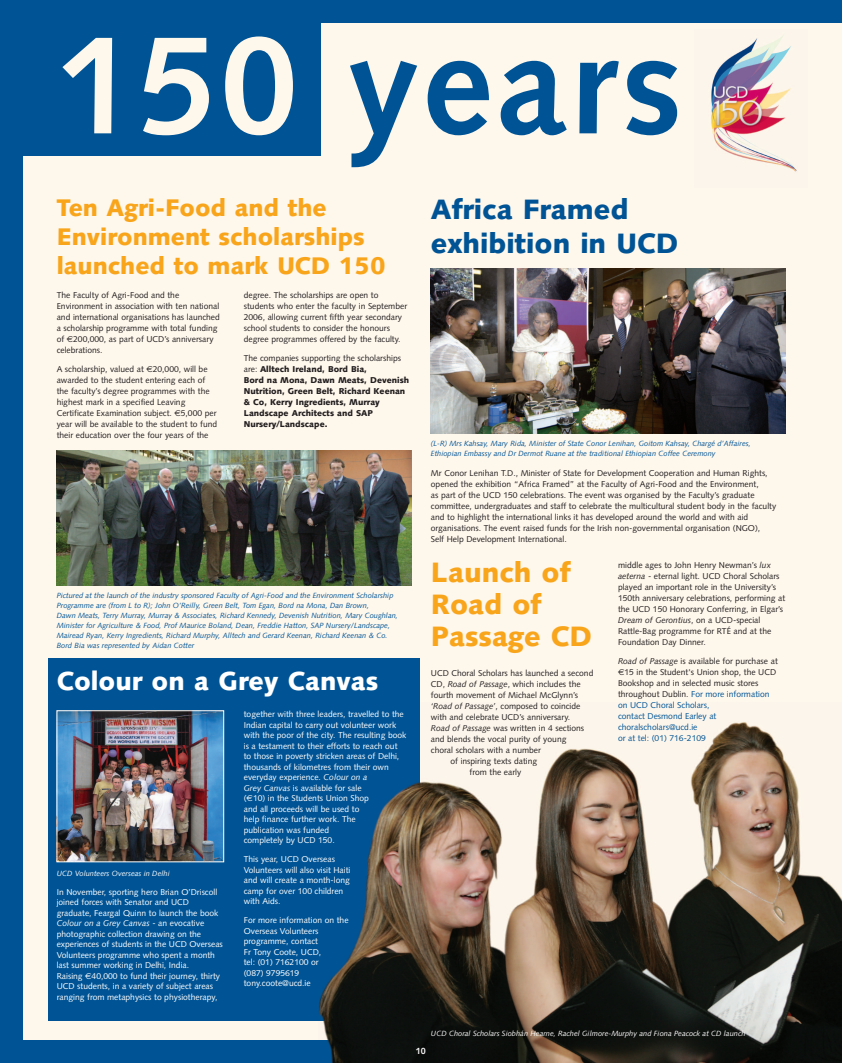
<style>
.page{position:relative;width:842px;height:1063px;background:#fef7ec}
.page>*{position:absolute;margin:0;border:0;box-sizing:border-box;transform-origin:0 0}
.t1{font:700 140px "Syntax";letter-spacing:.03em;color:#005495}
.t2{font:900 28px/33.7px "Syntax";color:#005495}
.t3{font:900 28px/32px "Syntax";color:#f9a51b}
.t4{font:900 26px "Syntax";color:#fff}
.t5{font:900 24px/28.9px "Syntax";color:#f9a51b}
.t6{font:700 9px "Syntax";color:#fff}
.t7{font:8.5px/11px "Syntax";color:#231f20}
.t8{font:8.5px/10.5px "Syntax";color:#fff}
.t9{font:900 8.5px/11px "Syntax";color:#231f20}
.t10{font:italic 7.5px/10px "Syntax";color:#005495}
.t11{font:italic 7.5px "Syntax";color:#fff}
.s1{color:#fef7ec}
.s2{font-family:"Euro Sans"}
.s3{font-weight:400}
.s4{font-style:italic}
.s5{color:#005495}
</style>
<div class="page">
<img style="left:318px;top:722px;width:524px;height:318px">
<div style="left:48px;top:658px;width:372px;height:362px;background:#005495"></div>
<div style="left:0;top:0;width:23px;height:1063px;background:#005495"></div>
<div style="left:0;top:0;width:842px;height:23px;background:#005495"></div>
<div style="left:16px;top:0;width:304px;height:156px;background:#005495"></div>
<img style="left:57px;top:450px;width:354px;height:136px">
<img style="left:431px;top:268px;width:354px;height:165px">
<div style="left:0;top:1040px;width:842px;height:23px;background:#005495"></div>
<img style="left:327px;top:1040px;width:515px;height:23px">
<img style="left:318px;top:782px;width:102px;height:238px">
<img style="left:59px;top:712px;width:163px;height:148px">
<div style="left:57px;top:710px;width:167px;height:152px;border:1px solid #fff"></div>
<img style="left:711px;top:36px;width:86px;height:136px">
<h1 class="t1" style="left:57px;top:28px;width:627px"><span class="s1">150</span> years</h1>
<h3 class="t5" style="left:57px;top:196px;width:330px">Ten Agri-Food and the<br>Environment scholarships launched to mark UCD 150</h3>
<p class="t7" style="left:57px;top:290px;width:165px">The Faculty of Agri-Food and the Environment in association with ten national and international organisations has launched a scholarship programme with total funding of <span class="s2">€</span>200,000, as part of UCD’s anniversary celebrations.</p>
<p class="t7" style="left:57px;top:365px;width:162px">A scholarship, valued at <span class="s2">€</span>20,000, will be awarded to the student entering each of the faculty’s degree programmes with the highest mark in a specified Leaving Certificate Examination subject. <span class="s2">€</span>5,000 per year will be available to the student to fund their education over the four years of the</p>
<p class="t7" style="left:244px;top:290px;width:165px">degree. The scholarships are open to students who enter the faculty in September 2006, allowing current fifth year secondary school students to consider the honours degree programmes offered by the faculty.</p>
<p class="t9" style="left:244px;top:354px;width:167px"><span class="s3">The companies supporting the scholarships are:</span> Alltech Ireland, Bord Bia,<br>Bord na Mona, Dawn Meats, Devenish Nutrition, Green Belt, Richard Keenan &amp; Co, Kerry Ingredients, Murray Landscape Architects and SAP Nursery/Landscape.</p>
<p class="t10" style="left:57px;top:591px;width:343px">Pictured at the launch of the industry sponsored Faculty of Agri-Food and the Environment Scholarship Programme are (from L to R); John O’Reilly, Green Belt, Tom Egan, Bord na Mona, Dan Brown,<br>Dawn Meats, Terry Murray, Murray &amp; Associates, Richard Kennedy, Devenish Nutrition, Mary Coughlan, Minister for Agriculture &amp; Food, Prof Maurice Boland, Dean, Freddie Hatton, SAP Nursery/Landscape, Mairead Ryan, Kerry Ingredients, Richard Murphy, Alltech and Gerard Keenan, Richard Keenan &amp; Co.<br>Bord Bia was represented by Aidan Cotter</p>
<h3 class="t4" style="left:57px;top:671px;width:323px">Colour on a Grey Canvas</h3>
<p class="t11" style="left:57px;top:870px;width:115px">UCD Volunteers Overseas in Delhi</p>
<p class="t8" style="left:57px;top:888px;width:168px">In November, sporting hero Brian O’Driscoll joined forces with Senator and UCD graduate, Feargal Quinn to launch the book <span class="s4">Colour on a Grey Canvas</span> - an evocative photographic collection drawing on the experiences of students in the UCD Overseas Volunteers programme who spent a month last summer working in Delhi, India.<br>Raising <span class="s2">€</span>40,000 to fund their journey, thirty UCD students, in a variety of subject areas ranging from metaphysics to physiotherapy,</p>
<p class="t8" style="left:244px;top:710px;width:164px">together with three leaders, travelled to the Indian capital to carry out volunteer work with the poor of the city. The resulting book is a testament to their efforts to reach out to those in poverty stricken areas of Delhi, thousands of kilometres from their own everyday experience. <span class="s4">Colour on a<br>Grey Canvas</span> is available for sale<br>(<span class="s2">€</span>10) in the Students Union Shop<br>and all proceeds will be used to<br>help finance further work. The<br>publication was funded<br>completely by UCD 150.</p>
<p class="t8" style="left:244px;top:855px;width:108px">This year, UCD Overseas<br>Volunteers will also visit Haiti and will create a month-long camp for over 100 children with Aids.</p>
<p class="t8" style="left:244px;top:916px;width:106px">For more information on the<br>Overseas Volunteers programme, contact<br>Fr Tony Coote, UCD,<br>tel: (01) 7162100 or<br>(087) 9795619 tony.coote@ucd.ie</p>
<h2 class="t2" style="left:431px;top:196px;width:249px">Africa Framed exhibition in UCD</h2>
<p class="t10" style="left:431px;top:439px;width:321px">(L-R) Mrs Kahsay, Mary Rida, Minister of State Conor Lenihan, Goitom Kahsay, Chargé d’Affaires,<br>Ethiopian Embassy and Dr Dermot Ruane at the traditional Ethiopian Coffee Ceremony</p>
<p class="t7" style="left:431px;top:469px;width:347px">Mr Conor Lenihan T.D., Minister of State for Development Cooperation and Human Rights, opened the exhibition “Africa Framed” at the Faculty of Agri-Food and the Environment,<br>as part of the UCD 150 celebrations. The event was organised by the Faculty’s graduate committee, undergraduates and staff to celebrate the multicultural student body in the faculty and to highlight the international links it has developed around the world and with aid organisations. The event raised funds for the Irish non-governmental organisation (NGO),<br>Self Help Development International.</p>
<h2 class="t3" style="left:431px;top:559px;width:163px">Launch of<br>Road of<br>Passage CD</h2>
<p class="t7" style="left:431px;top:668px;width:164px">UCD Choral Scholars has launched a second</p>
<p class="t7" style="left:431px;top:679px;width:151px">CD, <span class="s4">Road of Passage</span>, which includes the</p>
<p class="t7" style="left:431px;top:690px;width:149px">fourth movement of Michael McGlynn’s</p>
<p class="t7" style="left:431px;top:701px;width:151px"><span class="s4">‘Road of Passage’</span>, composed to coincide</p>
<p class="t7" style="left:431px;top:712px;width:141px">with and celebrate UCD’s anniversary.</p>
<p class="t7" style="left:431px;top:723px;width:155px"><span class="s4">Road of Passage</span> was written in 4 sections</p>
<p class="t7" style="left:431px;top:734px;width:137px">and blends the vocal purity of young</p>
<p class="t7" style="left:431px;top:745px;width:112px">choral scholars with a number</p>
<p class="t7" style="left:450px;top:756px;width:88px">of inspiring texts dating</p>
<p class="t7" style="left:470px;top:767px;width:53px">from the early</p>
<p class="t7" style="left:618px;top:560px;width:169px">middle ages to John Henry Newman’s <span class="s4">lux aeterna</span> - eternal light. UCD Choral Scholars played an important role in the University’s 150th anniversary celebrations, performing at the UCD 150 Honorary Conferring, in Elgar’s <span class="s4">Dream of Gerontius</span>, on a UCD-special Rattle-Bag programme for RTÉ and at the Foundation Day Dinner.</p>
<p class="t7" style="left:618px;top:656px;width:161px"><span class="s4">Road of Passage</span> is available for purchase at <span class="s2">€</span>15 in the Student's Union shop, the UCD<br>Bookshop and in selected music stores throughout Dublin. <span class="s5">For more information on UCD Choral Scholars,<br>contact Desmond Earley at choralscholars@ucd.ie<br>or at tel: (01) 716-2109</span></p>
<p class="t11" style="left:431px;top:1031px;width:316px">UCD Choral Scholars Siobhán Hearne, Rachel Gilmore-Murphy and Fiona Peacock at CD launch</p>
<p class="t6" style="left:416px;top:1047px;width:12px">10</p>
</div>
